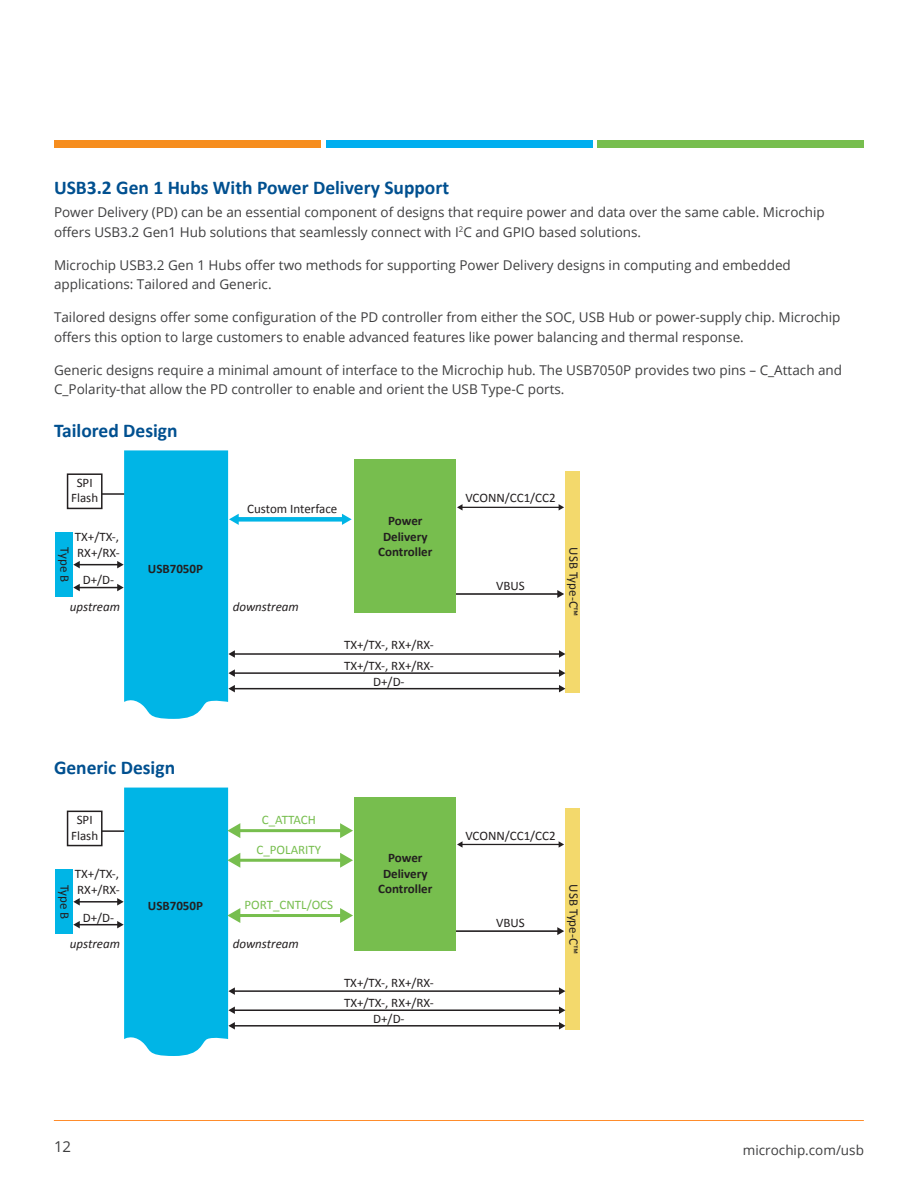
<style>
.page{position:relative;width:918px;height:1188px;background:#fff}
.page>*{position:absolute;margin:0;border:0;box-sizing:border-box;transform-origin:0 0}
.t1{font:700 19.5px "Calibri";color:#005090}
.t2{font:15px "Open Sans";color:#3e3e3f}
.t3{font:13.5px/19.5px "Open Sans";color:#3e3e3f}
.t4{font:13.05px/15.6px "Calibri";color:#231f20}
.t5{font:700 13.05px/15.6px "Calibri";color:#231f20;text-align:center}
.t6{font:italic 13.05px "Calibri";color:#231f20}
.t7{font:13.05px "Calibri";color:#77be4e}
</style>
<div class="page">
<div style="left:54px;top:141px;width:266px;height:7px;background:#f68d1e"></div>
<div style="left:326px;top:141px;width:266px;height:7px;background:#00aeef"></div>
<div style="left:598px;top:141px;width:266px;height:7px;background:#77be4e"></div>
<hr style="left:54px;top:1120px;width:810px;height:1px;background:#ff8c2b">
<hr style="left:94px;top:493px;width:50px;height:2px;background:#231f20">
<div style="left:565px;top:471px;width:15px;height:222px;background:#f3d96c"></div>
<div style="left:55px;top:532px;width:17px;height:65px;background:#00b5e6"></div>
<hr style="left:79px;top:564px;width:39px;height:1px;background:#231f20">
<svg style="left:73px;top:561px;width:7px;height:7px"></svg>
<hr style="left:79px;top:587px;width:39px;height:1px;background:#231f20">
<svg style="left:73px;top:584px;width:7px;height:7px"></svg>
<hr style="left:451px;top:593px;width:107px;height:2px;background:#231f20">
<svg style="left:557px;top:590px;width:7px;height:8px"></svg>
<hr style="left:462px;top:507px;width:98px;height:1px;background:#231f20">
<svg style="left:457px;top:504px;width:6px;height:7px"></svg>
<svg style="left:559px;top:504px;width:5px;height:7px"></svg>
<hr style="left:234px;top:653px;width:326px;height:2px;background:#231f20">
<svg style="left:559px;top:650px;width:6px;height:8px"></svg>
<hr style="left:234px;top:672px;width:326px;height:2px;background:#231f20">
<svg style="left:559px;top:669px;width:6px;height:8px"></svg>
<hr style="left:234px;top:688px;width:326px;height:1px;background:#231f20">
<svg style="left:559px;top:685px;width:6px;height:7px"></svg>
<div style="left:237px;top:517px;width:107px;height:5px;background:#00b5e6"></div>
<svg style="left:117px;top:450px;width:122px;height:269px"></svg>
<svg style="left:342px;top:514px;width:10px;height:11px"></svg>
<div style="left:68px;top:474px;width:34px;height:34px;background:#fff"></div>
<div style="left:67px;top:473px;width:36px;height:36px;border:2px solid #231f20"></div>
<div style="left:354px;top:460px;width:102px;height:153px;background:#77be4e"></div>
<hr style="left:94px;top:830px;width:50px;height:2px;background:#231f20">
<div style="left:565px;top:808px;width:15px;height:222px;background:#f3d96c"></div>
<div style="left:55px;top:869px;width:17px;height:65px;background:#00b5e6"></div>
<hr style="left:79px;top:901px;width:39px;height:2px;background:#231f20">
<svg style="left:73px;top:898px;width:7px;height:8px"></svg>
<hr style="left:79px;top:924px;width:39px;height:1px;background:#231f20">
<svg style="left:73px;top:921px;width:7px;height:7px"></svg>
<hr style="left:451px;top:930px;width:107px;height:2px;background:#231f20">
<svg style="left:557px;top:927px;width:7px;height:8px"></svg>
<hr style="left:462px;top:844px;width:98px;height:1px;background:#231f20">
<svg style="left:457px;top:841px;width:6px;height:7px"></svg>
<svg style="left:559px;top:841px;width:5px;height:7px"></svg>
<hr style="left:238px;top:829px;width:104px;height:3px;background:#77be4e">
<svg style="left:340px;top:823px;width:13px;height:15px"></svg>
<hr style="left:238px;top:859px;width:104px;height:3px;background:#77be4e">
<svg style="left:340px;top:853px;width:13px;height:15px"></svg>
<hr style="left:238px;top:914px;width:104px;height:3px;background:#77be4e">
<svg style="left:340px;top:908px;width:13px;height:15px"></svg>
<hr style="left:234px;top:990px;width:326px;height:2px;background:#231f20">
<svg style="left:559px;top:987px;width:6px;height:8px"></svg>
<hr style="left:234px;top:1009px;width:326px;height:2px;background:#231f20">
<svg style="left:559px;top:1007px;width:6px;height:7px"></svg>
<hr style="left:234px;top:1025px;width:326px;height:2px;background:#231f20">
<svg style="left:117px;top:788px;width:123px;height:268px"></svg>
<svg style="left:559px;top:1022px;width:6px;height:8px"></svg>
<div style="left:68px;top:811px;width:34px;height:35px;background:#fff"></div>
<div style="left:67px;top:811px;width:36px;height:35px;border:2px solid #231f20"></div>
<div style="left:354px;top:797px;width:102px;height:153px;background:#77be4e"></div>
<h1 class="t1" style="left:54px;top:174px;width:397px">USB3.2 Gen 1 Hubs With Power Delivery Support</h1>
<p class="t3" style="left:54px;top:202px;width:772px">Power Delivery (PD) can be an essential component of designs that require power and data over the same cable. Microchip offers USB3.2 Gen1 Hub solutions that seamlessly connect with I<sup>2</sup>C and GPIO based solutions.</p>
<p class="t3" style="left:54px;top:255px;width:738px">Microchip USB3.2 Gen 1 Hubs offer two methods for supporting Power Delivery designs in computing and embedded applications: Tailored and Generic.</p>
<p class="t3" style="left:54px;top:307px;width:788px">Tailored designs offer some configuration of the PD controller from either the SOC, USB Hub or power-supply chip. Microchip offers this option to large customers to enable advanced features like power balancing and thermal response.</p>
<p class="t3" style="left:54px;top:360px;width:790px">Generic designs require a minimal amount of interface to the Microchip hub. The USB7050P provides two pins – C_Attach and<br>C_Polarity-that allow the PD controller to enable and orient the USB Type-C ports.</p>
<h1 class="t1" style="left:54px;top:417px;width:125px">Tailored Design</h1>
<p class="t4" style="left:71px;top:474px;width:29px;text-align:center">SPI<br>Flash</p>
<p class="t4" style="left:247px;top:500px;width:92px">Custom Interface</p>
<p class="t4" style="left:75px;top:528px;width:46px">TX+/TX-,<br>RX+/RX-</p>
<p class="t4" style="left:73px;top:547px;width:36px;rotate:90deg">Type B</p>
<p class="t5" style="left:148px;top:560px;width:57px">USB7050P</p>
<p class="t4" style="left:83px;top:572px;width:33px">D+/D-</p>
<p class="t6" style="left:70px;top:598px;width:52px">upstream</p>
<p class="t6" style="left:233px;top:597px;width:68px">downstream</p>
<p class="t5" style="left:378px;top:512px;width:56px">Power<br>Delivery<br>Controller</p>
<p class="t4" style="left:344px;top:637px;width:91px">TX+/TX-, RX+/RX-</p>
<p class="t4" style="left:344px;top:658px;width:91px">TX+/TX-, RX+/RX-</p>
<p class="t4" style="left:373px;top:673px;width:33px">D+/D-</p>
<h1 class="t1" style="left:54px;top:754px;width:123px">Generic Design</h1>
<p class="t4" style="left:71px;top:811px;width:29px;text-align:center">SPI<br>Flash</p>
<p class="t7" style="left:262px;top:811px;width:56px">C_ATTACH</p>
<p class="t7" style="left:257px;top:841px;width:66px">C_POLARITY</p>
<p class="t4" style="left:75px;top:866px;width:46px">TX+/TX-,<br>RX+/RX-</p>
<p class="t4" style="left:73px;top:885px;width:36px;rotate:90deg">Type B</p>
<p class="t7" style="left:245px;top:896px;width:90px">PORT_CNTL/OCS</p>
<p class="t5" style="left:148px;top:897px;width:57px">USB7050P</p>
<p class="t4" style="left:83px;top:909px;width:33px">D+/D-</p>
<p class="t6" style="left:70px;top:935px;width:52px">upstream</p>
<p class="t6" style="left:233px;top:934px;width:68px">downstream</p>
<p class="t5" style="left:378px;top:849px;width:56px">Power<br>Delivery<br>Controller</p>
<p class="t4" style="left:344px;top:974px;width:91px">TX+/TX-, RX+/RX-</p>
<p class="t4" style="left:344px;top:995px;width:91px">TX+/TX-, RX+/RX-</p>
<p class="t4" style="left:373px;top:1010px;width:33px">D+/D-</p>
<p class="t4" style="left:465px;top:490px;width:92px">VCONN/CC1/CC2</p>
<p class="t4" style="left:496px;top:578px;width:30px">VBUS</p>
<p class="t4" style="left:582px;top:547px;width:71px;rotate:90deg">USB Type-C™</p>
<p class="t4" style="left:465px;top:827px;width:92px">VCONN/CC1/CC2</p>
<p class="t4" style="left:496px;top:915px;width:30px">VBUS</p>
<p class="t4" style="left:582px;top:884px;width:71px;rotate:90deg">USB Type-C™</p>
<p class="t2" style="left:54px;top:1136px;width:19px">12</p>
<p class="t3" style="left:743px;top:1140px;width:123px">microchip.com/usb</p>
</div>
